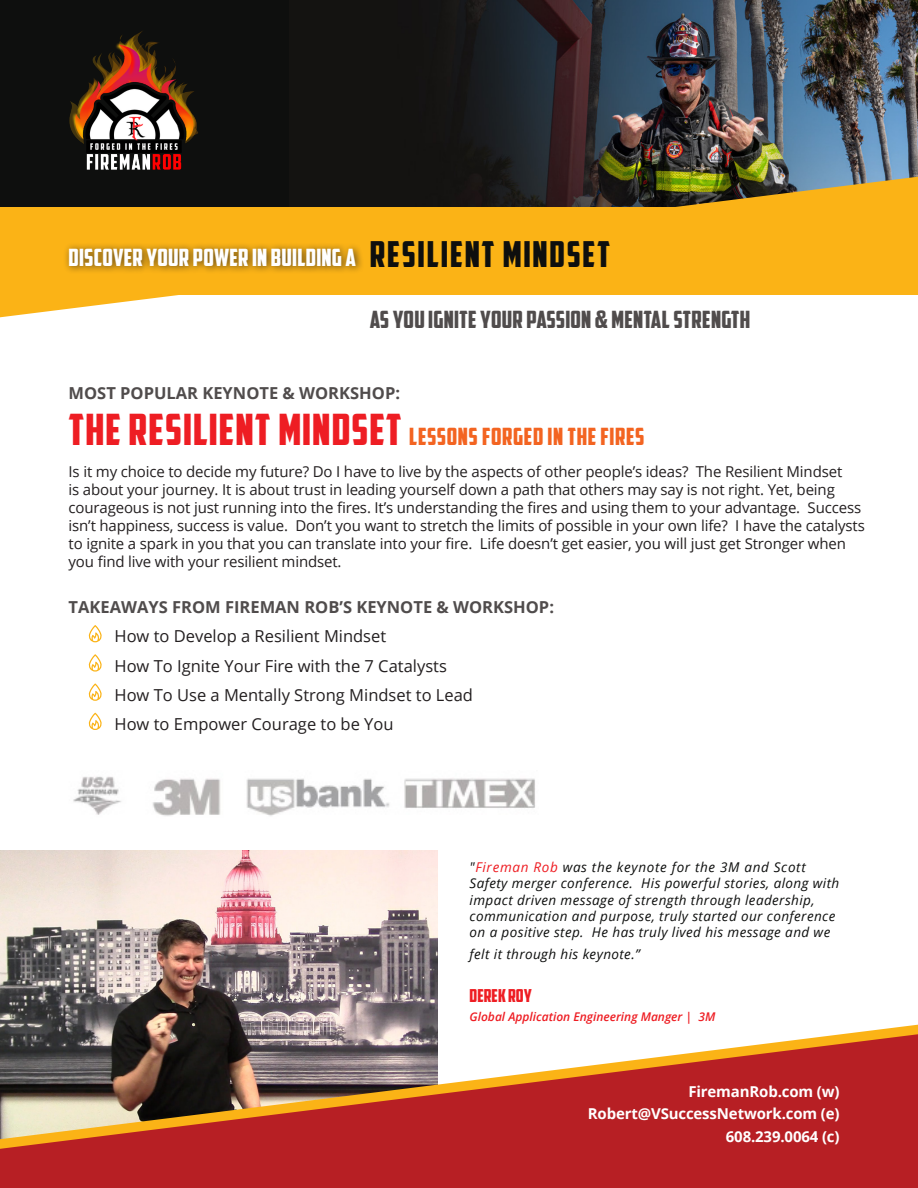
<style>
.page{position:relative;width:918px;height:1188px;background:#fff}
.page>*{position:absolute;margin:0;border:0;box-sizing:border-box;transform-origin:0 0}
.t1{font:36px "American Captain";letter-spacing:.05em;color:#0e0f0e}
.t2{font:24px "American Captain";letter-spacing:.025em;color:#f36421}
.t3{font:24px "American Captain";letter-spacing:.01em;color:#504c4c}
.t4{font:24px "American Captain";letter-spacing:.01em;color:#fff}
.t5{font:18px "American Captain";color:#ee1d23}
.t6{font:16.5px "Open Sans";color:#231f20}
.t7{font:700 16.5px "Open Sans";color:#504c4c}
.t8{font:15px/18px "Open Sans";letter-spacing:-.01em;color:#231f20}
.t9{font:700 15px "Open Sans";letter-spacing:-.01em;color:#fff}
.t10{font:italic 13.5px/16.2px "Open Sans";letter-spacing:.03em;color:#0e0f0e}
.t11{font:italic 600 12px "Open Sans";color:#ee1d23}
.s1{font-size:43.5px;color:#ee1d23}
.s2{color:#ee1d23}
</style>
<div class="page">
<img style="left:0;top:850px;width:437px;height:175px">
<svg style="left:0;top:1025px;width:918px;height:9px"></svg>
<svg style="left:0;top:1034px;width:918px;height:8px"></svg>
<svg style="left:0;top:1042px;width:918px;height:146px;background:#ae433b"></svg>
<svg style="left:0;top:280px;width:178px;height:37px;fill:#fbb316"></svg>
<div style="left:0;top:0;width:918px;height:208px;background:#0e0f0e"></div>
<img style="left:447px;top:0;width:471px;height:177px">
<svg style="left:122px;top:177px;width:796px;height:118px"></svg>
<div style="left:0;top:208px;width:918px;height:72px;background:#fbb316"></div>
<img style="left:69px;top:31px;width:147px;height:152px">
<div style="left:63px;top:242px;width:301px;height:33px;background:#231f20;opacity:.7"></div>
<img style="left:73px;top:776px;width:462px;height:40px">
<svg style="left:89px;top:625px;width:13px;height:17px"></svg>
<svg style="left:89px;top:654px;width:13px;height:18px"></svg>
<svg style="left:89px;top:683px;width:13px;height:18px"></svg>
<svg style="left:89px;top:713px;width:13px;height:17px"></svg>
<p class="t4" style="left:69px;top:242px;width:289px">DISCOVER YOUR POWER IN BUILDING A</p>
<p class="t1" style="left:370px;top:232px;width:242px">RESILIENT MINDSET</p>
<p class="t3" style="left:370px;top:305px;width:382px">AS YOU IGNITE YOUR PASSION &amp; MENTAL STRENGTH</p>
<p class="t7" style="left:69px;top:381px;width:333px">MOST POPULAR KEYNOTE &amp; WORKSHOP:</p>
<p class="t2" style="left:69px;top:422px;width:577px"><span class="s1">THE RESILIENT MINDSET</span> LESSONS FORGED IN THE FIRES</p>
<p class="t8" style="left:69px;top:462px;width:798px">Is it my choice to decide my future? Do I have to live by the aspects of other people’s ideas? The Resilient Mindset<br>is about your journey. It is about trust in leading yourself down a path that others may say is not right. Yet, being courageous is not just running into the fires. It’s understanding the fires and using them to your advantage. Success isn’t happiness, success is value. Don’t you want to stretch the limits of possible in your own life? I have the catalysts to ignite a spark in you that you can translate into your fire. Life doesn’t get easier, you will just get Stronger when you find live with your resilient mindset.</p>
<p class="t7" style="left:69px;top:595px;width:487px">TAKEAWAYS FROM FIREMAN ROB’S KEYNOTE &amp; WORKSHOP:</p>
<p class="t6" style="left:114px;top:625px;width:273px">How to Develop a Resilient Mindset</p>
<p class="t6" style="left:114px;top:654px;width:334px">How To Ignite Your Fire with the 7 Catalysts</p>
<p class="t6" style="left:114px;top:684px;width:360px">How To Use a Mentally Strong Mindset to Lead</p>
<p class="t6" style="left:114px;top:713px;width:281px">How to Empower Courage to be You</p>
<p class="t10" style="left:470px;top:859px;width:371px">"<span class="s2">Fireman Rob</span> was the keynote for the 3M and Scott Safety merger conference. His powerful stories, along with impact driven message of strength through leadership, communication and purpose, truly started our conference on a positive step. He has truly lived his message and we</p>
<p class="t10" style="left:470px;top:945px;width:172px">felt it through his keynote.”</p>
<p class="t5" style="left:470px;top:985px;width:64px">DEREK ROY</p>
<p class="t11" style="left:470px;top:1009px;width:247px">Global Application Engineering Manger | 3M</p>
<p class="t9" style="left:688px;top:1081px;width:153px">FiremanRob.com (w)</p>
<p class="t9" style="left:588px;top:1103px;width:253px">Robert@VSuccessNetwork.com (e)</p>
<p class="t9" style="left:726px;top:1126px;width:115px">608.239.0064 (c)</p>
</div>
